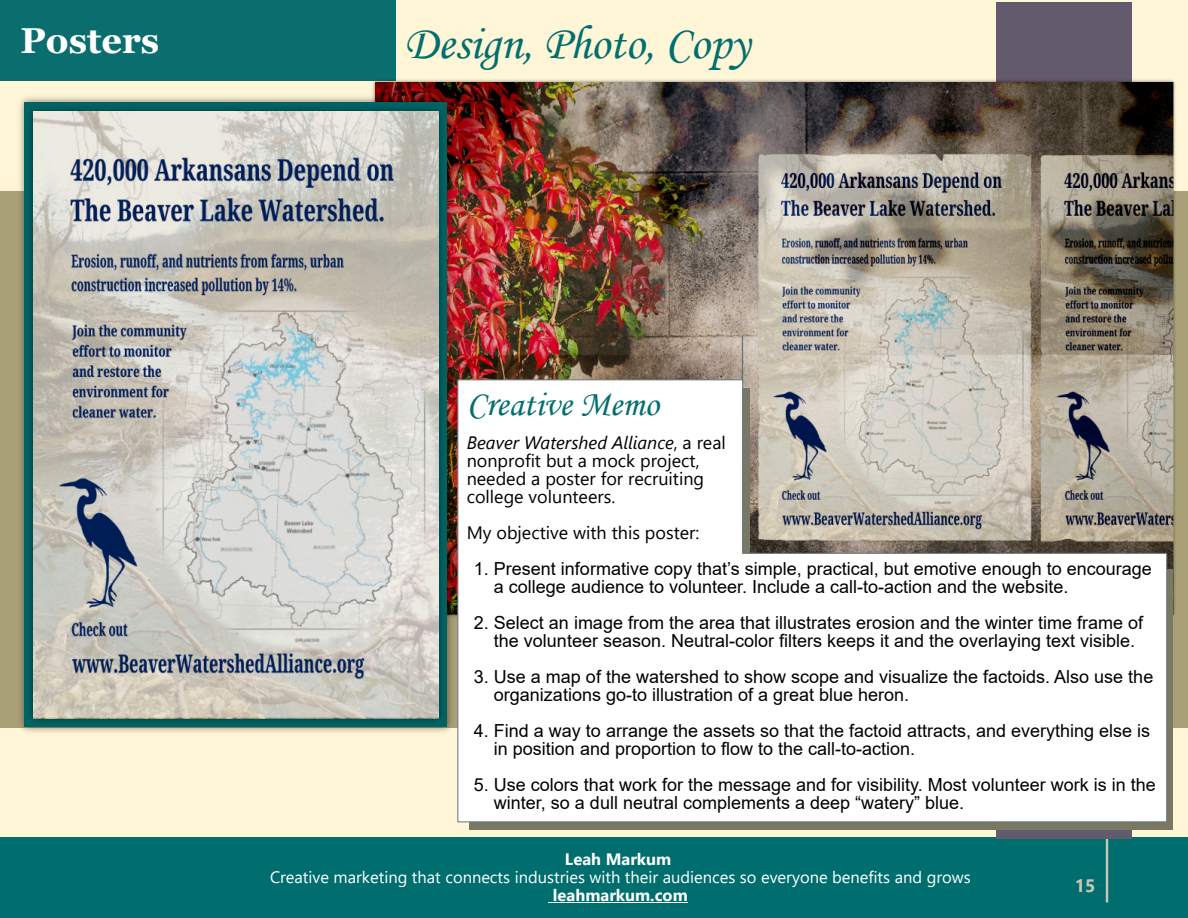
<style>
.page{position:relative;width:1188px;height:918px;background:#fff5d7}
.page>*{position:absolute;margin:0;border:0;box-sizing:border-box;transform-origin:0 0}
.t1{font:48px "Monotype Corsiva";color:#006f6d}
.t2{font:36px "Monotype Corsiva";color:#006f6d}
.t3{font:700 36px "Georgia";color:#fff}
.t4{font:18px "Arial";color:#000}
.t5{font:18px "Segoe UI";color:#000}
.t6{font:italic 18px "Segoe UI";color:#000}
.t7{font:700 18px "Segoe UI";color:#c8c8b4}
.t8{font:16.5px "Segoe UI";color:#fff}
.t9{font:700 16.5px "Segoe UI";color:#fff}
.s1{font-style:normal}
</style>
<div class="page">
<div style="left:0;top:837px;width:1188px;height:81px;background:#006e6e"></div>
<hr style="left:1106px;top:837px;width:2px;height:65px;background:#c8c8b4">
<div style="left:0;top:191px;width:1188px;height:536px;background:#aaa078"></div>
<div style="left:0;top:0;width:396px;height:81px;background:#0a6e6e"></div>
<div style="left:997px;top:2px;width:135px;height:837px;background:#645a6e"></div>
<img style="left:375px;top:83px;width:798px;height:532px">
<img style="left:16px;top:94px;width:440px;height:638px">
<img style="left:26px;top:103px;width:420px;height:623px">
<img style="left:34px;top:111px;width:404px;height:607px">
<hr style="left:548px;top:902px;width:140px;height:1px;background:#fff">
<div style="left:469px;top:569px;width:703px;height:260px;background:#787864"></div>
<svg style="left:457px;top:336px;width:711px;height:487px;background:#e5e2df"></svg>
<p class="t3" style="left:21px;top:25px;width:140px">Posters</p>
<p class="t1" style="left:404px;top:25px;width:347px">Design, Photo, Copy</p>
<p class="t2" style="left:467px;top:391px;width:194px">Creative Memo</p>
<p class="t6" style="left:467px;top:436px;width:261px">Beaver Watershed Alliance<span class="s1">, a real</span></p>
<p class="t5" style="left:467px;top:454px;width:234px">nonprofit but a mock project,</p>
<p class="t5" style="left:467px;top:472px;width:239px">needed a poster for recruiting</p>
<p class="t5" style="left:467px;top:490px;width:150px">college volunteers.</p>
<p class="t5" style="left:467px;top:526px;width:234px">My objective with this poster:</p>
<p class="t4" style="left:474px;top:561px;width:680px">1. Present informative copy that’s simple, practical, but emotive enough to encourage</p>
<p class="t4" style="left:494px;top:579px;width:576px">a college audience to volunteer. Include a call-to-action and the website.</p>
<p class="t4" style="left:474px;top:615px;width:671px">2. Select an image from the area that illustrates erosion and the winter time frame of</p>
<p class="t4" style="left:494px;top:633px;width:643px">the volunteer season. Neutral-color filters keeps it and the overlaying text visible.</p>
<p class="t4" style="left:474px;top:669px;width:681px">3. Use a map of the watershed to show scope and visualize the factoids. Also use the</p>
<p class="t4" style="left:494px;top:687px;width:417px">organizations go-to illustration of a great blue heron.</p>
<p class="t4" style="left:474px;top:723px;width:678px">4. Find a way to arrange the assets so that the factoid attracts, and everything else is</p>
<p class="t4" style="left:494px;top:741px;width:423px">in position and proportion to flow to the call-to-action.</p>
<p class="t4" style="left:474px;top:777px;width:684px">5. Use colors that work for the message and for visibility. Most volunteer work is in the</p>
<p class="t4" style="left:494px;top:795px;width:472px">winter, so a dull neutral complements a deep “watery” blue.</p>
<p class="t9" style="left:565px;top:853px;width:108px">Leah Markum</p>
<p class="t8" style="left:270px;top:871px;width:702px">Creative marketing that connects industries with their audiences so everyone benefits and grows</p>
<p class="t9" style="left:553px;top:889px;width:136px">leahmarkum.com</p>
<p class="t8" style="left:268px;top:871px;width:702px">Creative marketing that connects industries with their audiences so everyone benefits and grows</p>
<p class="t7" style="left:1075px;top:879px;width:22px">15</p>
</div>
